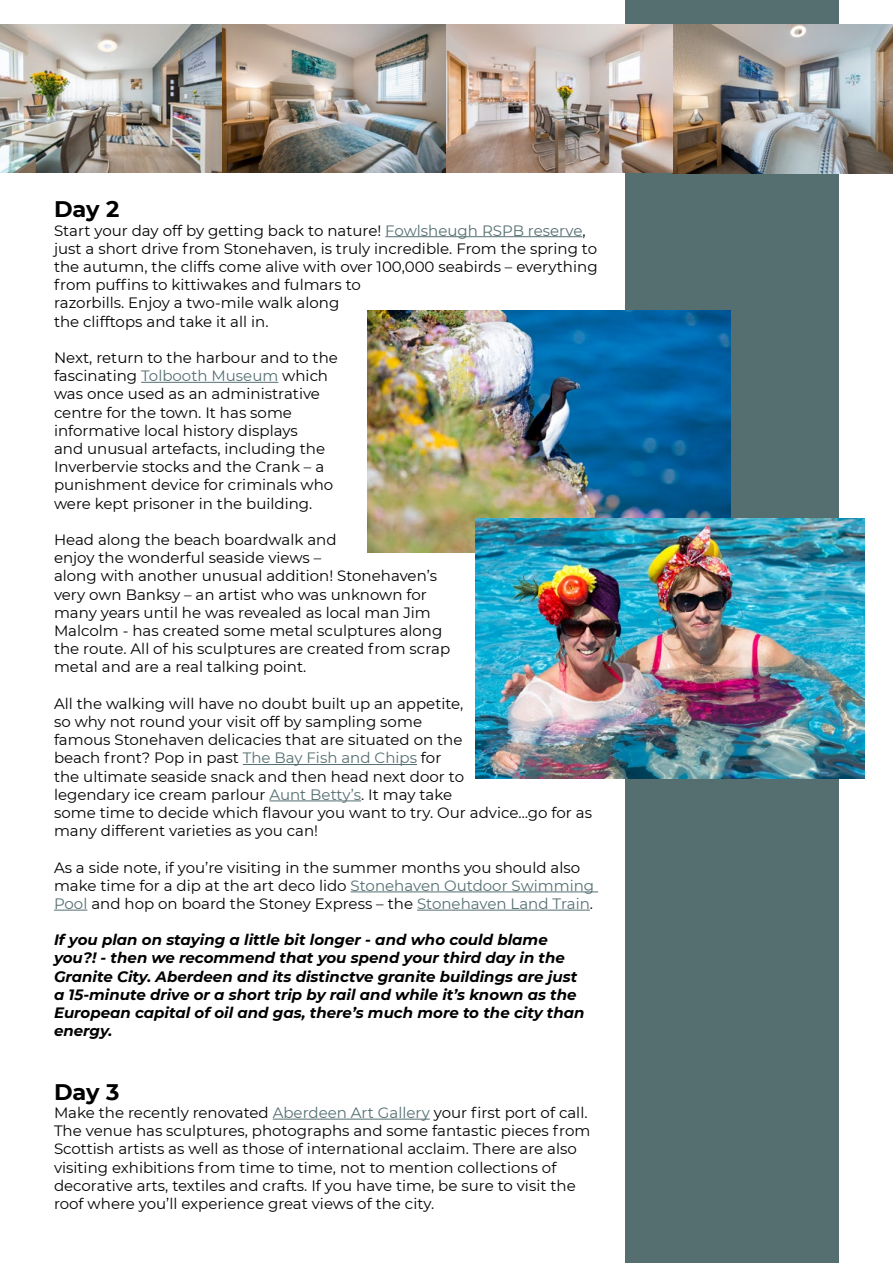
<style>
.page{position:relative;width:893px;height:1263px;background:#fff}
.page>*{position:absolute;margin:0;border:0;box-sizing:border-box;transform-origin:0 0}
.t1{font:700 22.5px "Montserrat";letter-spacing:-.005em;color:#000}
.t2{font:15px/18.1px "Montserrat";color:#000}
.t3{font:italic 700 15px/18.1px "Montserrat";color:#000}
.s1{color:#556f71}
</style>
<div class="page">
<hr style="left:385px;top:236px;width:197px;height:1px;background:#556f71">
<hr style="left:141px;top:382px;width:137px;height:1px;background:#556f71">
<hr style="left:243px;top:764px;width:174px;height:1px;background:#556f71">
<hr style="left:269px;top:800px;width:92px;height:1px;background:#556f71">
<hr style="left:351px;top:891px;width:247px;height:1px;background:#556f71">
<hr style="left:54px;top:910px;width:33px;height:1px;background:#556f71">
<hr style="left:417px;top:910px;width:173px;height:1px;background:#556f71">
<hr style="left:273px;top:1119px;width:157px;height:1px;background:#556f71">
<div style="left:626px;top:0;width:213px;height:1263px;background:#556f71"></div>
<img style="left:0;top:25px;width:893px;height:148px">
<img style="left:367px;top:310px;width:363px;height:242px">
<img style="left:475px;top:519px;width:390px;height:260px">
<h1 class="t1" style="left:54px;top:193px;width:67px">Day 2</h1>
<p class="t2" style="left:54px;top:221px;width:545px">Start your day off by getting back to nature! <span class="s1">Fowlsheugh RSPB reserve</span>, just a short drive from Stonehaven, is truly incredible. From the spring to the autumn, the cliffs come alive with over 100,000 seabirds – everything from puffins to kittiwakes and fulmars to<br>razorbills. Enjoy a two-mile walk along<br>the clifftops and take it all in.</p>
<p class="t2" style="left:54px;top:348px;width:285px">Next, return to the harbour and to the fascinating <span class="s1">Tolbooth Museum</span> which was once used as an administrative centre for the town. It has some informative local history displays<br>and unusual artefacts, including the Inverbervie stocks and the Crank – a punishment device for criminals who were kept prisoner in the building.</p>
<p class="t2" style="left:54px;top:530px;width:398px">Head along the beach boardwalk and<br>enjoy the wonderful seaside views –<br>along with another unusual addition! Stonehaven’s very own Banksy – an artist who was unknown for many years until he was revealed as local man Jim Malcolm - has created some metal sculptures along the route. All of his sculptures are created from scrap metal and are a real talking point.</p>
<p class="t2" style="left:54px;top:694px;width:539px">All the walking will have no doubt built up an appetite,<br>so why not round your visit off by sampling some<br>famous Stonehaven delicacies that are situated on the<br>beach front? Pop in past <span class="s1">The Bay Fish and Chips</span> for<br>the ultimate seaside snack and then head next door to<br>legendary ice cream parlour <span class="s1">Aunt Betty’s</span>. It may take<br>some time to decide which flavour you want to try. Our advice…go for as many different varieties as you can!</p>
<p class="t2" style="left:54px;top:857px;width:542px">As a side note, if you’re visiting in the summer months you should also make time for a dip at the art deco lido <span class="s1">Stonehaven Outdoor Swimming<br>Pool</span> and hop on board the Stoney Express – the <span class="s1">Stonehaven Land Train</span>.</p>
<p class="t3" style="left:54px;top:930px;width:532px">If you plan on staying a little bit longer - and who could blame you?! - then we recommend that you spend your third day in the Granite City. Aberdeen and its distinctve granite buildings are just a 15-minute drive or a short trip by rail and while it’s known as the European capital of oil and gas, there’s much more to the city than energy.</p>
<h1 class="t1" style="left:54px;top:1075px;width:67px">Day 3</h1>
<p class="t2" style="left:54px;top:1103px;width:538px">Make the recently renovated <span class="s1">Aberdeen Art Gallery</span> your first port of call.<br>The venue has sculptures, photographs and some fantastic pieces from Scottish artists as well as those of international acclaim. There are also visiting exhibitions from time to time, not to mention collections of decorative arts, textiles and crafts. If you have time, be sure to visit the roof where you’ll experience great views of the city.</p>
</div>
